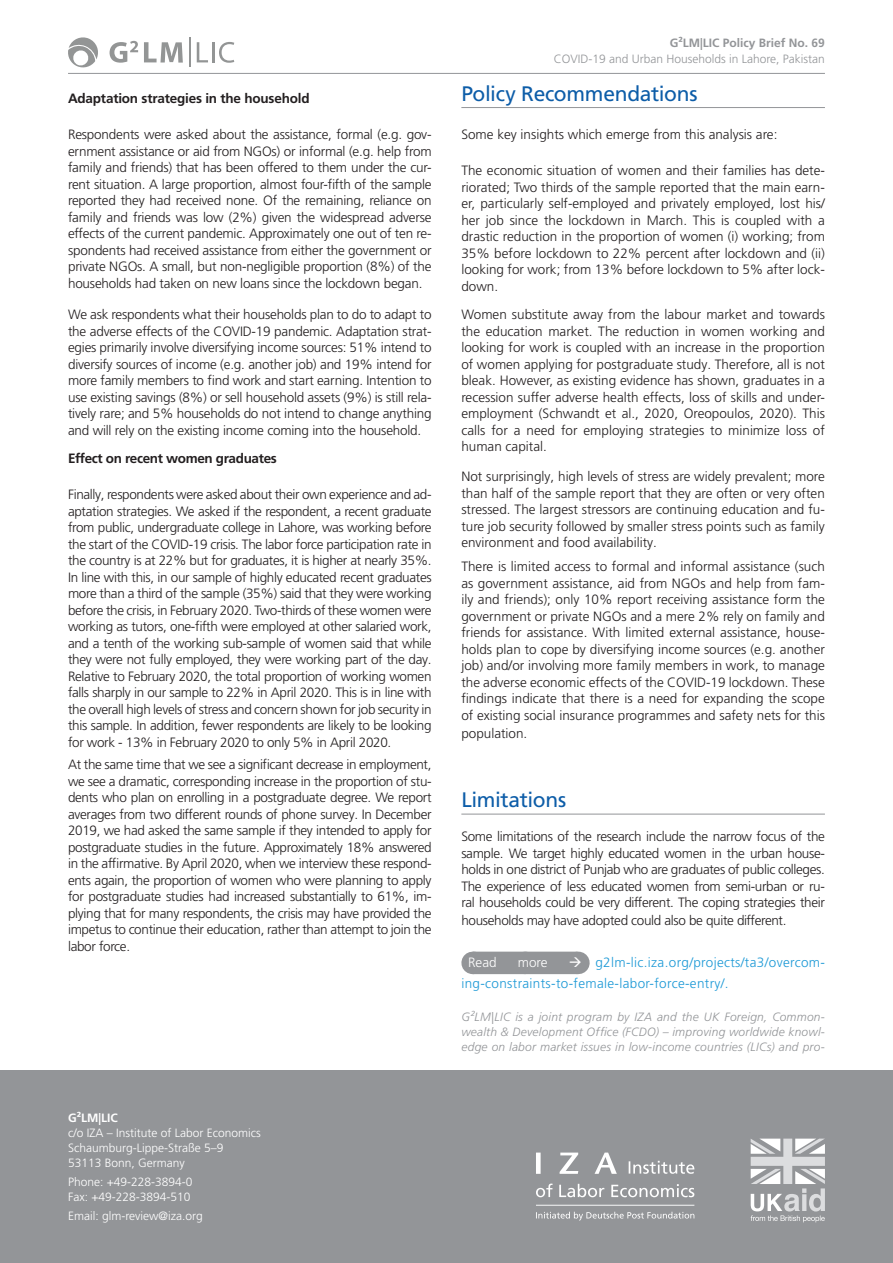
<style>
.page{position:relative;width:893px;height:1263px;background:#fff}
.page>*{position:absolute;margin:0;border:0;box-sizing:border-box;transform-origin:0 0}
.Content___H1{font:21px "Frutiger LT Pro";letter-spacing:-.015em;color:#0d5da8}
.Content___Body_Text{font:300 13.5px/16.5px "Frutiger LT Pro";letter-spacing:-.015em;color:#231f20;text-align:justify}
.Content___Body_Text-2{font:300 13.5px/21px "Frutiger LT Pro";letter-spacing:.025em;color:#1d99d6}
.Content___Body_Text-3{font:700 13.5px "Frutiger LT Pro";letter-spacing:-.015em;color:#231f20}
.Content___Body_Text-4{font:300 13.5px "Frutiger LT Pro";color:#fff}
.Content___Body_Text-5{font:italic 300 12px/15px "Frutiger LT Pro";letter-spacing:.015em;color:#939598;text-align:justify}
.Imprint{font:300 12px "Frutiger LT Pro";color:#fff}
.Title___Verso{font:300 12px "Frutiger LT Pro";color:#939598}
.Title___Verso-2{font:700 12px "Frutiger LT Pro";color:#939598}
.Imprint-2{font:700 12px "Frutiger LT Pro";color:#fff}
.s1{color:#fff}
</style>
<div class="page">
<div style="left:0;top:1070px;width:893px;height:193px;background:#939598"></div>
<hr style="left:68px;top:73px;width:757px;height:1px;background:#939598">
<svg style="left:536px;top:1152px;width:158px;height:68px"></svg>
<svg style="left:751px;top:1138px;width:74px;height:84px"></svg>
<svg style="left:197px;top:42px;width:11px;height:20px"></svg>
<hr style="left:212px;top:42px;width:3px;height:20px;background:#939595">
<svg style="left:219px;top:42px;width:15px;height:21px"></svg>
<svg style="left:68px;top:37px;width:30px;height:30px"></svg>
<hr style="left:189px;top:37px;width:2px;height:30px;background:#939595">
<svg style="left:144px;top:42px;width:39px;height:21px"></svg>
<svg style="left:110px;top:41px;width:28px;height:22px"></svg>
<hr style="left:461px;top:107px;width:364px;height:1px;background:#939598">
<hr style="left:461px;top:814px;width:364px;height:1px;background:#939598">
<div style="left:473px;top:952px;width:104px;height:22px;background:#939598"></div>
<svg style="left:577px;top:952px;width:1px;height:22px"></svg>
<p class="Content___Body_Text-3" style="left:68px;top:90px;width:243px">Adaptation strategies in the household</p>
<p class="Content___Body_Text" style="left:68px;top:126px;width:365px">Respondents were asked about the assistance, formal (e.g. gov&shy;ernment assistance or aid from NGOs) or informal (e.g. help from family and friends) that has been offered to them under the cur&shy;rent situation. A large proportion, almost four-fifth of the sample reported they had received none. Of the remaining, reliance on family and friends was low (2%) given the widespread adverse effects of the current pandemic. Approximately one out of ten re&shy;spondents had received assistance from either the government or private NGOs. A small, but non-negligible proportion (8%) of the households had taken on new loans since the lockdown began.</p>
<p class="Content___Body_Text" style="left:68px;top:306px;width:365px">We ask respondents what their households plan to do to adapt to the adverse effects of the COVID-19 pandemic. Adaptation strat&shy;egies primarily involve diversifying income sources: 51% intend to diversify sources of income (e.g. another job) and 19% intend for more family members to find work and start earning. Intention to use existing savings (8%) or sell household assets (9%) is still rela&shy;tively rare; and 5% households do not intend to change anything and will rely on the existing income coming into the household.</p>
<p class="Content___Body_Text-3" style="left:68px;top:450px;width:210px">Effect on recent women graduates</p>
<p class="Content___Body_Text" style="left:68px;top:486px;width:365px">Finally, respondents were asked about their own experience and ad&shy;aptation strategies. We asked if the respondent, a recent graduate from public, undergraduate college in Lahore, was working before the start of the COVID-19 crisis. The labor force participation rate in the country is at 22% but for graduates, it is higher at nearly 35%.<br>In line with this, in our sample of highly educated recent graduates more than a third of the sample (35%) said that they were working before the crisis, in February 2020. Two-thirds of these women were working as tutors, one-fifth were employed at other salaried work, and a tenth of the working sub-sample of women said that while they were not fully employed, they were working part of the day.<br>Relative to February 2020, the total proportion of working women falls sharply in our sample to 22% in April 2020. This is in line with the overall high levels of stress and concern shown for job security in this sample. In addition, fewer respondents are likely to be looking for work - 13% in February 2020 to only 5% in April 2020.</p>
<p class="Content___Body_Text" style="left:68px;top:756px;width:365px">At the same time that we see a significant decrease in employment, we see a dramatic, corresponding increase in the proportion of stu&shy;dents who plan on enrolling in a postgraduate degree. We report averages from two different rounds of phone survey. In December 2019, we had asked the same sample if they intended to apply for postgraduate studies in the future. Approximately 18% answered in the affirmative. By April 2020, when we interview these respond&shy;ents again, the proportion of women who were planning to apply for postgraduate studies had increased substantially to 61%, im&shy;plying that for many respondents, the crisis may have provided the impetus to continue their education, rather than attempt to join the labor force.</p>
<p class="Imprint-2" style="left:68px;top:1110px;width:51px">G²LM|LIC</p>
<p class="Imprint" style="left:68px;top:1126px;width:194px">c/o IZA – Institute of Labor Economics</p>
<p class="Imprint" style="left:68px;top:1141px;width:157px">Schaumburg-Lippe-Straße 5–9</p>
<p class="Imprint" style="left:68px;top:1156px;width:118px">53113 Bonn, Germany</p>
<p class="Imprint" style="left:68px;top:1175px;width:126px">Phone: +49-228-3894-0</p>
<p class="Imprint" style="left:68px;top:1190px;width:124px">Fax: +49-228-3894-510</p>
<p class="Imprint" style="left:68px;top:1209px;width:136px">Email: glm-review@iza.org</p>
<p class="Title___Verso-2" style="left:670px;top:35px;width:157px">G²LM|LIC Policy Brief No. 69</p>
<p class="Title___Verso" style="left:554px;top:52px;width:273px">COVID-19 and Urban Households in Lahore, Pakistan</p>
<p class="Content___H1" style="left:461px;top:81px;width:238px">Policy Recommendations</p>
<p class="Content___Body_Text" style="left:461px;top:126px;width:318px">Some key insights which emerge from this analysis are:</p>
<p class="Content___Body_Text" style="left:461px;top:162px;width:365px">The economic situation of women and their families has dete&shy;riorated; Two thirds of the sample reported that the main earn&shy;er, particularly self-employed and privately employed, lost his/ her job since the lockdown in March. This is coupled with a drastic reduction in the proportion of women (i) working; from 35% before lockdown to 22% percent after lockdown and (ii) looking for work; from 13% before lockdown to 5% after lock&shy;down.</p>
<p class="Content___Body_Text" style="left:461px;top:306px;width:365px">Women substitute away from the labour market and towards the education market. The reduction in women working and looking for work is coupled with an increase in the proportion of women applying for postgraduate study. Therefore, all is not bleak. However, as existing evidence has shown, graduates in a recession suffer adverse health effects, loss of skills and under&shy;employment (Schwandt et al., 2020, Oreopoulos, 2020). This calls for a need for employing strategies to minimize loss of human capital.</p>
<p class="Content___Body_Text" style="left:461px;top:468px;width:365px">Not surprisingly, high levels of stress are widely prevalent; more than half of the sample report that they are often or very often stressed. The largest stressors are continuing education and fu&shy;ture job security followed by smaller stress points such as family environment and food availability.</p>
<p class="Content___Body_Text" style="left:461px;top:558px;width:365px">There is limited access to formal and informal assistance (such as government assistance, aid from NGOs and help from fam&shy;ily and friends); only 10% report receiving assistance form the government or private NGOs and a mere 2% rely on family and friends for assistance. With limited external assistance, house&shy;holds plan to cope by diversifying income sources (e.g. another job) and/or involving more family members in work, to manage the adverse economic effects of the COVID-19 lockdown. These findings indicate that there is a need for expanding the scope of existing social insurance programmes and safety nets for this</p>
<p class="Content___Body_Text" style="left:461px;top:725px;width:68px">population.</p>
<p class="Content___H1" style="left:461px;top:788px;width:106px">Limitations</p>
<p class="Content___Body_Text" style="left:461px;top:828px;width:365px">Some limitations of the research include the narrow focus of the sample. We target highly educated women in the urban house&shy;holds in one district of Punjab who are graduates of public colleges.<br>The experience of less educated women from semi-urban or ru&shy;ral households could be very different. The coping strategies their</p>
<p class="Content___Body_Text" style="left:461px;top:912px;width:327px">households may have adopted could also be quite different.</p>
<p class="Content___Body_Text-4" style="left:468px;top:954px;width:30px">Read</p>
<p class="Content___Body_Text-4" style="left:518px;top:954px;width:31px">more</p>
<p class="Content___Body_Text-2" style="left:461px;top:952px;width:365px;text-indent:107px"><span class="s1">→</span> g2lm-lic.iza.org/projects/ta3/overcom&shy;ing-constraints-to-female-labor-force-entry/.</p>
<p class="Content___Body_Text-5" style="left:461px;top:1009px;width:365px">G²LM|LIC is a joint program by IZA and the UK Foreign, Common&shy;wealth &amp; Development Office (FCDO) – improving worldwide knowl&shy;edge on labor market issues in low-income countries (LICs) and pro-</p>
</div>
